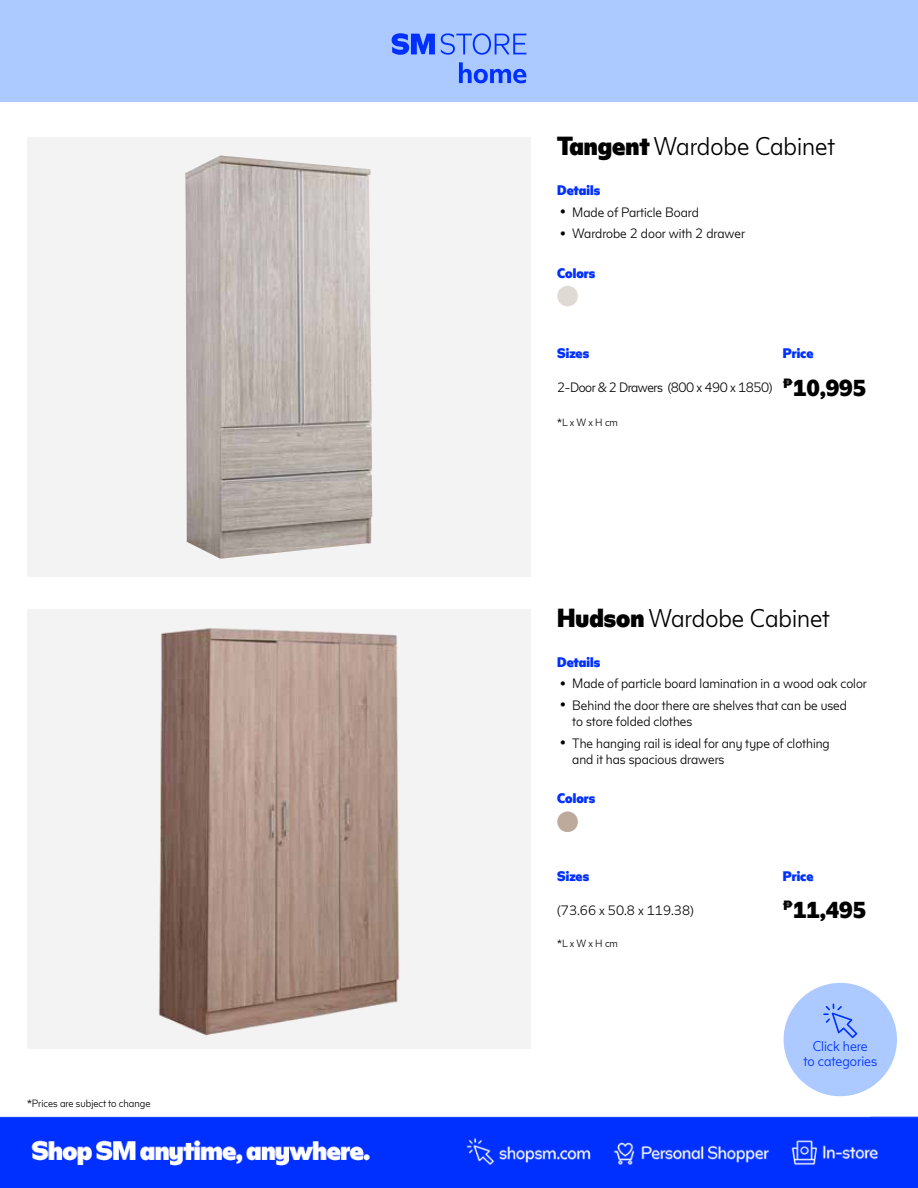
<style>
.page{position:relative;width:918px;height:1188px;background:#fff}
.page>*{position:absolute;margin:0;border:0;box-sizing:border-box;transform-origin:0 0}
.t1{font:300 25.5px "Henry Sans";color:#000}
.t2{font:900 22.5px "Henry Sans";color:#000}
.t3{font:300 14.1px/14.5px "Henry Sans";color:#0030ff;text-align:center}
.t4{font:300 13.5px/16.2px "Henry Sans";color:#000}
.t5{font:900 13.5px "Henry Sans";color:#0030ff}
.t6{font:300 13.5px "Henry Sans";letter-spacing:-.03em;color:#000}
.t7{font:300 10.5px "Henry Sans";color:#000}
.s1{font-weight:900}
.s2{font-size:24px}
.s3{font-weight:900;font-size:22.5px}
</style>
<div class="page">
<div style="left:27px;top:137px;width:503px;height:440px;background:#f3f3f3"></div>
<img style="left:185px;top:155px;width:186px;height:115px">
<div style="left:0;top:0;width:918px;height:102px;background:#accaff"></div>
<svg style="left:392px;top:33px;width:43px;height:22px"></svg>
<svg style="left:441px;top:33px;width:85px;height:22px"></svg>
<svg style="left:459px;top:62px;width:67px;height:21px"></svg>
<img style="left:0;top:270px;width:918px;height:918px">
<div style="left:784px;top:983px;width:113px;height:113px;background:#accaff;border-radius:50%"></div>
<svg style="left:823px;top:1004px;width:34px;height:34px"></svg>
<p class="t7" style="left:27px;top:1097px;width:125px">*Prices are subject to change</p>
<h1 class="t1" style="left:557px;top:131px;width:279px"><span class="s1">Tangent</span> Wardobe Cabinet</h1>
<p class="t5" style="left:557px;top:182px;width:44px">Details</p>
<p class="t4" style="left:559px;top:203px;width:142px"><span class="s2">•</span> Made of Particle Board</p>
<p class="t4" style="left:559px;top:225px;width:188px"><span class="s2">•</span> Wardrobe 2 door with 2 drawer</p>
<p class="t5" style="left:557px;top:264px;width:40px">Colors</p>
<p class="t5" style="left:557px;top:345px;width:33px">Sizes</p>
<p class="t5" style="left:783px;top:345px;width:32px">Price</p>
<p class="t6" style="left:557px;top:380px;width:311px">2-Door &amp; 2 Drawers (800 x 490 x 1850) <sup>₱</sup><span class="s3">10,995</span></p>
<p class="t7" style="left:557px;top:416px;width:62px">*L x W x H cm</p>
<h1 class="t1" style="left:557px;top:603px;width:274px"><span class="s1">Hudson</span> Wardobe Cabinet</h1>
<p class="t5" style="left:557px;top:653px;width:44px">Details</p>
<p class="t4" style="left:559px;top:675px;width:310px"><span class="s2">•</span> Made of particle board lamination in a wood oak color</p>
<p class="t4" style="left:572px;top:697px;width:276px;text-indent:-14px"><span class="s2">•</span> Behind the door there are shelves that can be used to store folded clothes</p>
<p class="t4" style="left:572px;top:735px;width:259px;text-indent:-14px"><span class="s2">•</span> The hanging rail is ideal for any type of clothing and it has spacious drawers</p>
<p class="t5" style="left:557px;top:790px;width:40px">Colors</p>
<p class="t5" style="left:557px;top:867px;width:33px">Sizes</p>
<p class="t5" style="left:783px;top:867px;width:32px">Price</p>
<p class="t4" style="left:557px;top:901px;width:138px">(73.66 x 50.8 x 119.38)</p>
<h2 class="t2" style="left:783px;top:895px;width:85px"><sup>₱</sup>11,495</h2>
<p class="t7" style="left:557px;top:937px;width:62px">*L x W x H cm</p>
<p class="t3" style="left:803px;top:1039px;width:75px">Click here<br>to categories</p>
</div>
